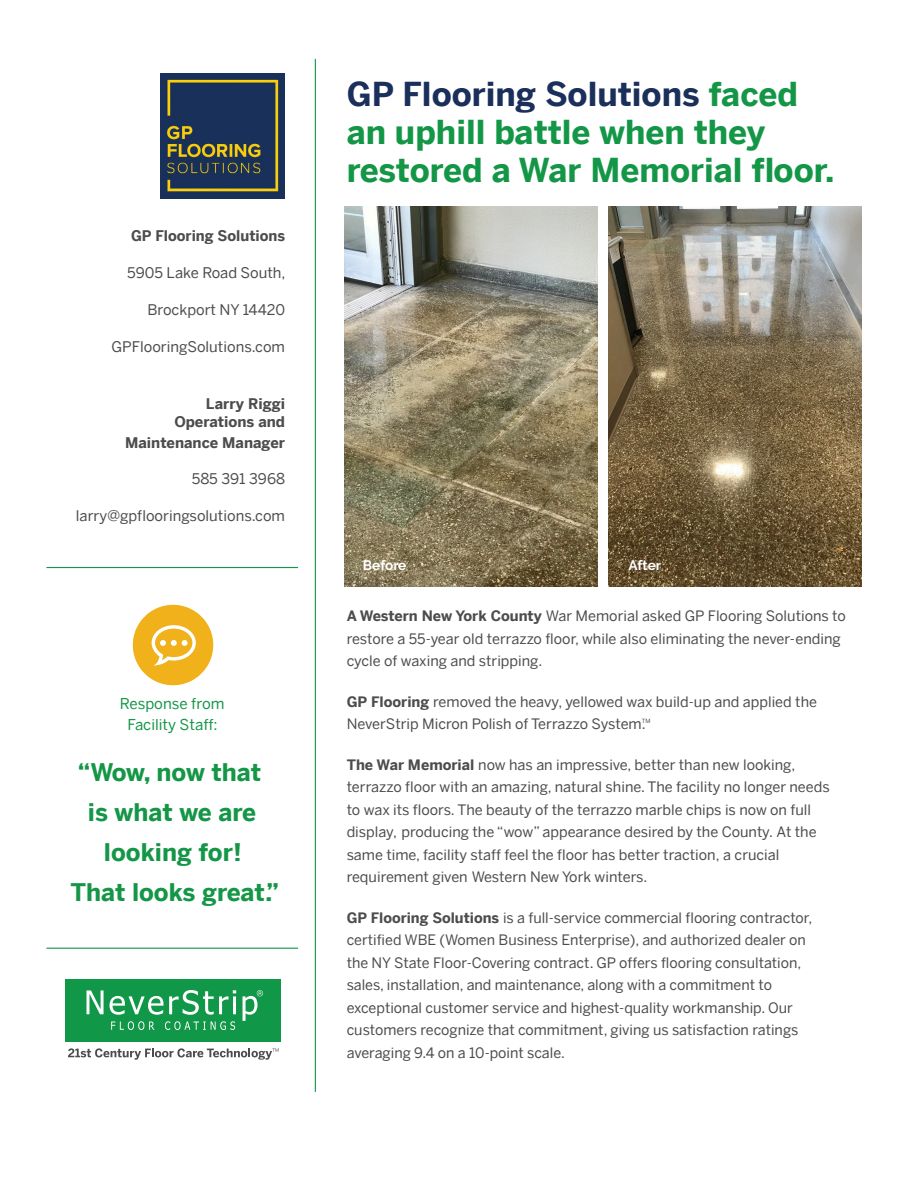
<style>
.page{position:relative;width:918px;height:1188px;background:#fff}
.page>*{position:absolute;margin:0;border:0;box-sizing:border-box;transform-origin:0 0}
.t1{font:700 33px "Benton Sans";color:#149647}
.t2{font:700 33px "Benton Sans";color:#1a2f5a}
.t3{font:700 24.3px/39.8px "Benton Sans";color:#149647;text-align:center}
.t4{font:15px "Benton Sans";color:#149647}
.t5{font:14.7px "Benton Sans";color:#4b4c4d}
.t6{font:700 14.7px "Benton Sans";color:#4b4c4d}
.t7{font:14.4px/22.5px "Benton Sans";color:#4b4c4d}
.t8{font:700 13.65px "Raleway";letter-spacing:-.005em;color:#fff}
.t9{font:5.7px "Benton Sans";color:#4b4c4d}
.s1{color:#149647}
.s2{font-weight:700}
</style>
<div class="page">
<img style="left:345px;top:206px;width:253px;height:380px">
<hr style="left:315px;top:59px;width:1px;height:1033px;background:#149647">
<hr style="left:46px;top:567px;width:252px;height:1px;background:#149647">
<hr style="left:46px;top:948px;width:252px;height:1px;background:#149647">
<div style="left:133px;top:605px;width:80px;height:80px;background:#f0b11a;border-radius:50%"></div>
<svg style="left:152px;top:625px;width:44px;height:41px"></svg>
<img style="left:609px;top:206px;width:253px;height:380px">
<img style="left:160px;top:74px;width:125px;height:124px">
<div style="left:65px;top:980px;width:215px;height:62px;background:#119748"></div>
<svg style="left:87px;top:990px;width:17px;height:24px"></svg>
<svg style="left:110px;top:996px;width:53px;height:19px"></svg>
<svg style="left:169px;top:990px;width:67px;height:25px"></svg>
<svg style="left:111px;top:1021px;width:44px;height:9px"></svg>
<svg style="left:165px;top:1021px;width:70px;height:9px"></svg>
<svg style="left:243px;top:990px;width:20px;height:31px"></svg>
<svg style="left:68px;top:1048px;width:211px;height:12px"></svg>
<p class="t6" style="left:131px;top:223px;width:156px">GP Flooring Solutions</p>
<p class="t5" style="left:127px;top:260px;width:160px">5905 Lake Road South,</p>
<p class="t5" style="left:147px;top:297px;width:139px">Brockport NY 14420</p>
<p class="t5" style="left:111px;top:334px;width:175px">GPFlooringSolutions.com</p>
<p class="t6" style="left:206px;top:390px;width:81px">Larry Riggi</p>
<p class="t6" style="left:174px;top:409px;width:112px">Operations and</p>
<p class="t6" style="left:125px;top:429px;width:161px">Maintenance Manager</p>
<p class="t5" style="left:192px;top:466px;width:95px">585 391 3968</p>
<p class="t5" style="left:76px;top:503px;width:211px">larry@gpflooringsolutions.com</p>
<p class="t4" style="left:120px;top:691px;width:106px">Response from</p>
<p class="t4" style="left:128px;top:711px;width:91px">Facility Staff:</p>
<p class="t3" style="left:78px;top:750px;width:185px">“Wow, now that</p>
<p class="t3" style="left:88px;top:790px;width:170px">is what we are looking for!</p>
<p class="t3" style="left:70px;top:869px;width:210px">That looks great.”</p>
<p class="t2" style="left:347px;top:65px;width:453px">GP Flooring Solutions <span class="s1">faced</span></p>
<p class="t1" style="left:347px;top:103px;width:420px">an uphill battle when they</p>
<p class="t1" style="left:347px;top:141px;width:489px">restored a War Memorial floor.</p>
<p class="t8" style="left:363px;top:558px;width:45px">Before</p>
<p class="t8" style="left:629px;top:558px;width:34px">After</p>
<p class="t7" style="left:347px;top:603px;width:501px"><span class="s2">A Western New York County</span> War Memorial asked GP Flooring Solutions to restore a 55-year old terrazzo floor, while also eliminating the never-ending cycle of waxing and stripping.</p>
<p class="t7" style="left:347px;top:688px;width:472px"><span class="s2">GP Flooring</span> removed the heavy, yellowed wax build-up and applied the</p>
<p class="t7" style="left:347px;top:711px;width:301px">NeverStrip Micron Polish of Terrazzo System.</p>
<p class="t9" style="left:642px;top:716px;width:10px">TM</p>
<p class="t7" style="left:347px;top:751px;width:450px"><span class="s2">The War Memorial</span> now has an impressive, better than new looking,</p>
<p class="t7" style="left:347px;top:774px;width:485px">terrazzo floor with an amazing, natural shine. The facility no longer needs</p>
<p class="t7" style="left:347px;top:796px;width:466px">to wax its floors. The beauty of the terrazzo marble chips is now on full</p>
<p class="t7" style="left:347px;top:819px;width:472px">display, producing the “wow” appearance desired by the County. At the same time, facility staff feel the floor has better traction, a crucial</p>
<p class="t7" style="left:347px;top:864px;width:302px">requirement given Western New York winters.</p>
<p class="t7" style="left:347px;top:904px;width:467px"><span class="s2">GP Flooring Solutions</span> is a full-service commercial flooring contractor, certified WBE (Women Business Enterprise), and authorized dealer on the NY State Floor-Covering contract. GP offers flooring consultation,</p>
<p class="t7" style="left:347px;top:972px;width:448px">sales, installation, and maintenance, along with a commitment to exceptional customer service and highest-quality workmanship. Our</p>
<p class="t7" style="left:347px;top:1017px;width:453px">customers recognize that commitment, giving us satisfaction ratings</p>
<p class="t7" style="left:347px;top:1039px;width:220px">averaging 9.4 on a 10-point scale.</p>
</div>
